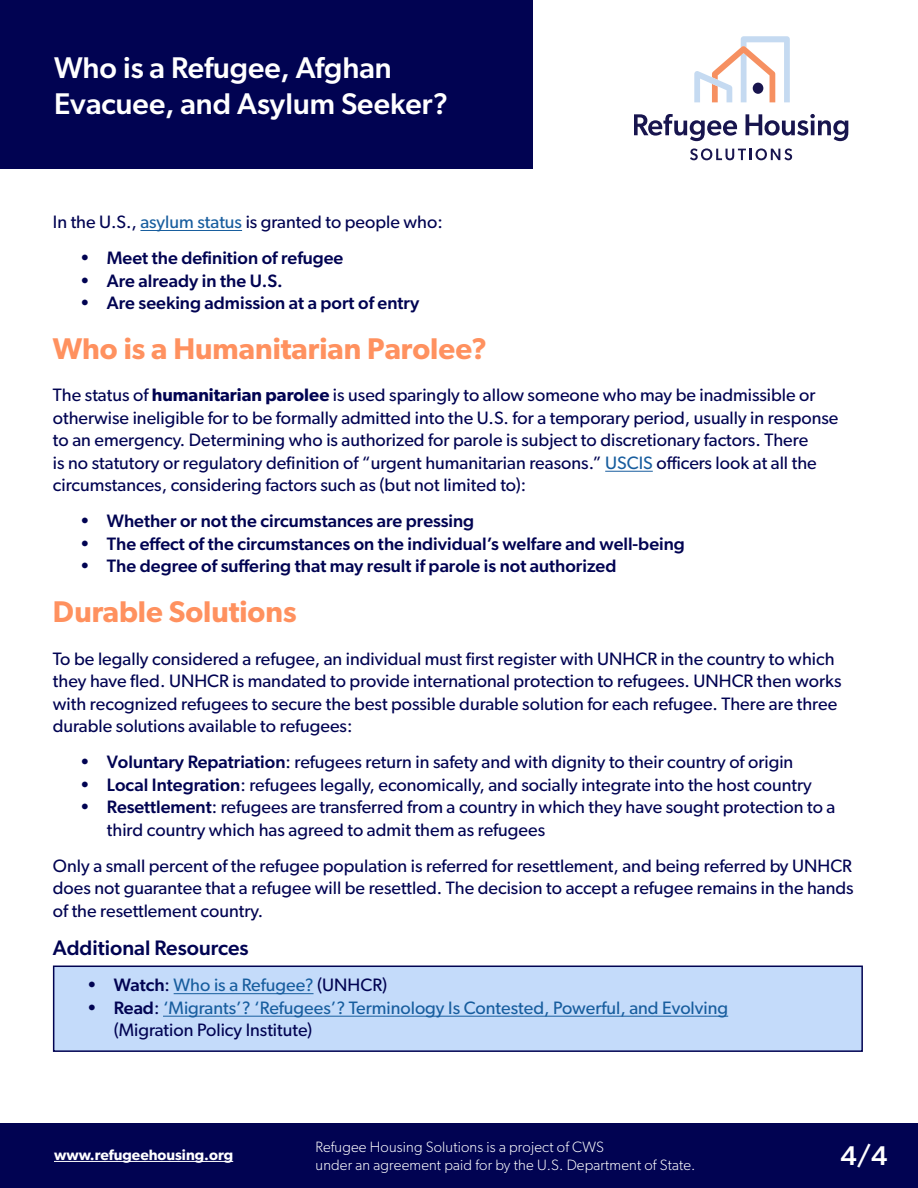
<style>
.page{position:relative;width:918px;height:1188px;background:#fff}
.page>*{position:absolute;margin:0;border:0;box-sizing:border-box;transform-origin:0 0}
.t1{font:500 30px "Gibson";color:#fff}
.t2{font:600 30px "Gibson";color:#ff915f}
.t3{font:500 27px "Gibson";color:#fff}
.t4{font:500 21px "Gibson";color:#010352}
.t5{font:18px/22.5px "Gibson";color:#010352}
.t6{font:500 18px "Gibson";color:#010352}
.t7{font:18px/22.5px "Gibson";color:#175d9e}
.t8{font:300 15px "Gibson";letter-spacing:.01em;color:#fff}
.t9{font:600 15px "Gibson";color:#fff}
.s1{color:#175d9e}
.s2{font-weight:600}
.s3{font-weight:500}
.s4{font-weight:500;color:#010352}
.s5{color:#010352}
</style>
<div class="page">
<div style="left:53px;top:966px;width:810px;height:86px;background:#c4dbfa;border:2px solid #010352"></div>
<hr style="left:140px;top:230px;width:102px;height:1px;background:#175d9e">
<hr style="left:605px;top:471px;width:48px;height:1px;background:#175d9e">
<hr style="left:174px;top:993px;width:140px;height:1px;background:#175d9e">
<hr style="left:163px;top:1016px;width:565px;height:1px;background:#175d9e">
<div style="left:0;top:0;width:532px;height:168px;background:#010352"></div>
<svg style="left:694px;top:36px;width:96px;height:66px"></svg>
<div style="left:753px;top:83px;width:10px;height:11px;background:#18154e;border-radius:50%"></div>
<svg style="left:634px;top:114px;width:103px;height:27px"></svg>
<svg style="left:746px;top:114px;width:102px;height:27px"></svg>
<svg style="left:690px;top:148px;width:102px;height:12px"></svg>
<div style="left:0;top:1123px;width:918px;height:65px;background:#010352"></div>
<hr style="left:54px;top:1161px;width:179px;height:1px;background:#fff">
<p class="t1" style="left:54px;top:50px;width:339px">Who is a Refugee, Afghan</p>
<p class="t1" style="left:54px;top:86px;width:396px">Evacuee, and Asylum Seeker?</p>
<p class="t5" style="left:53px;top:211px;width:391px">In the U.S., <span class="s1">asylum status</span> is granted to people who:</p>
<p class="t6" style="left:80px;top:247px;width:265px">• Meet the definition of refugee</p>
<p class="t6" style="left:80px;top:270px;width:204px">• Are already in the U.S.</p>
<p class="t6" style="left:80px;top:292px;width:341px">• Are seeking admission at a port of entry</p>
<p class="t2" style="left:53px;top:330px;width:436px">Who is a Humanitarian Parolee?</p>
<p class="t5" style="left:53px;top:384px;width:787px">The status of <span class="s2">humanitarian parolee</span> is used sparingly to allow someone who may be inadmissible or otherwise ineligible for to be formally admitted into the U.S. for a temporary period, usually in response to an emergency. Determining who is authorized for parole is subject to discretionary factors. There<br>is no statutory or regulatory definition of “urgent humanitarian reasons.” <span class="s1">USCIS</span> officers look at all the circumstances, considering factors such as (but not limited to):</p>
<p class="t6" style="left:80px;top:510px;width:396px">• Whether or not the circumstances are pressing</p>
<p class="t6" style="left:80px;top:533px;width:606px">• The effect of the circumstances on the individual’s welfare and well-being</p>
<p class="t6" style="left:80px;top:555px;width:538px">• The degree of suffering that may result if parole is not authorized</p>
<p class="t2" style="left:53px;top:594px;width:245px">Durable Solutions</p>
<p class="t5" style="left:53px;top:647px;width:790px">To be legally considered a refugee, an individual must first register with UNHCR in the country to which they have fled. UNHCR is mandated to provide international protection to refugees. UNHCR then works with recognized refugees to secure the best possible durable solution for each refugee. There are three durable solutions available to refugees:</p>
<p class="t5" style="left:80px;top:751px;width:715px"><span class="s3">• Voluntary Repatriation</span>: refugees return in safety and with dignity to their country of origin</p>
<p class="t5" style="left:80px;top:773px;width:733px"><span class="s3">• Local Integration</span>: refugees legally, economically, and socially integrate into the host country</p>
<p class="t5" style="left:107px;top:796px;width:730px;text-indent:-27px"><span class="s3">• Resettlement</span>: refugees are transferred from a country in which they have sought protection to a third country which has agreed to admit them as refugees</p>
<p class="t5" style="left:53px;top:854px;width:802px;text-align:justify">Only a small percent of the refugee population is referred for resettlement, and being referred by UNHCR does not guarantee that a refugee will be resettled. The decision to accept a refugee remains in the hands of the resettlement country.</p>
<p class="t4" style="left:53px;top:936px;width:197px">Additional Resources</p>
<p class="t7" style="left:87px;top:974px;width:302px"><span class="s4">• Watch</span><span class="s5">:</span> Who is a Refugee? <span class="s5">(UNHCR)</span></p>
<p class="t7" style="left:114px;top:996px;width:616px;text-indent:-27px"><span class="s4">• Read</span><span class="s5">:</span> ‘Migrants’? ‘Refugees’? Terminology Is Contested, Powerful, and Evolving <span class="s5">(Migration Policy Institute)</span></p>
<p class="t8" style="left:316px;top:1138px;width:290px">Refugee Housing Solutions is a project of CWS</p>
<p class="t8" style="left:316px;top:1156px;width:381px">under an agreement paid for by the U.S. Department of State.</p>
<p class="t9" style="left:54px;top:1145px;width:181px">www.refugeehousing.org</p>
<p class="t3" style="left:840px;top:1140px;width:49px">4/4</p>
</div>
